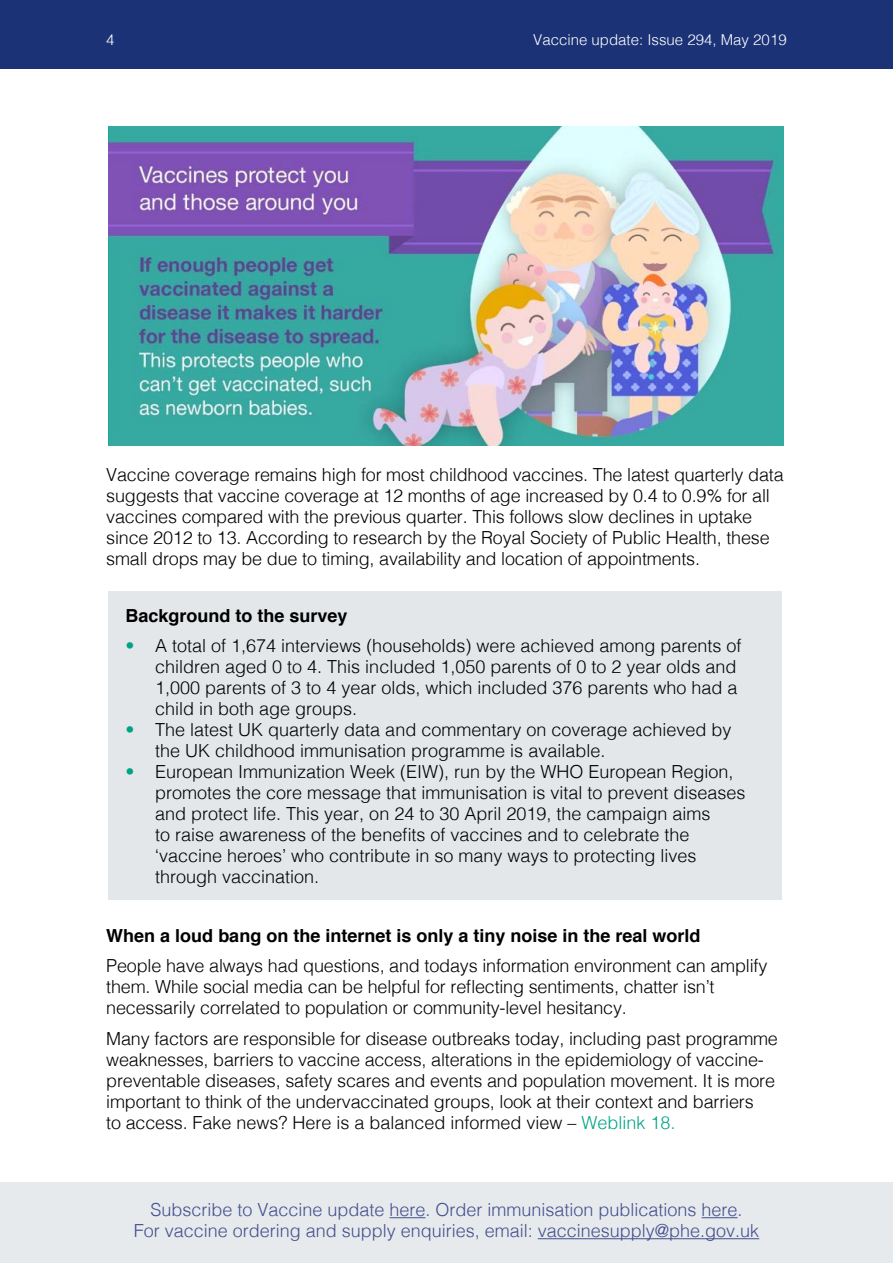
<style>
.page{position:relative;width:893px;height:1263px;background:#fff}
.page>*{position:absolute;margin:0;border:0;box-sizing:border-box;transform-origin:0 0}
.body{font:300 18px/21px "Helvetica";letter-spacing:-.01em;color:#000}
.t1{font:300 18px/21px "Helvetica";color:#444f8d;text-align:center}
.t2{font:700 18px "Helvetica";color:#000}
.t3{font:300 15px "Helvetica";color:#fff}
.s1{color:#00a385}
</style>
<div class="page">
<div style="left:0;top:1182px;width:893px;height:81px;background:#e6eaed"></div>
<div style="left:0;top:0;width:893px;height:68px;background:#1b3276"></div>
<hr style="left:389px;top:1217px;width:36px;height:1px;background:#444f8d">
<hr style="left:702px;top:1217px;width:36px;height:1px;background:#444f8d">
<hr style="left:538px;top:1238px;width:221px;height:1px;background:#444f8d">
<img style="left:108px;top:127px;width:675px;height:318px">
<div style="left:108px;top:591px;width:674px;height:309px;background:#e4e7e9"></div>
<p class="t3" style="left:106px;top:27px;width:10px">4</p>
<p class="t3" style="left:533px;top:27px;width:255px">Vaccine update: Issue 294, May 2019</p>
<p class="body" style="left:106px;top:463px;width:679px">Vaccine coverage remains high for most childhood vaccines. The latest quarterly data suggests that vaccine coverage at 12 months of age increased by 0.4 to 0.9% for all vaccines compared with the previous quarter. This follows slow declines in uptake since 2012 to 13. According to research by the Royal Society of Public Health, these small drops may be due to timing, availability and location of appointments.</p>
<p class="t2" style="left:125px;top:601px;width:224px">Background to the survey</p>
<p class="body" style="left:155px;top:634px;width:588px;text-indent:-30px"><span class="s1">•</span> A total of 1,674 interviews (households) were achieved among parents of children aged 0 to 4. This included 1,050 parents of 0 to 2 year olds and 1,000 parents of 3 to 4 year olds, which included 376 parents who had a child in both age groups.</p>
<p class="body" style="left:155px;top:718px;width:578px;text-indent:-30px"><span class="s1">•</span> The latest UK quarterly data and commentary on coverage achieved by the UK childhood immunisation programme is available.</p>
<p class="body" style="left:155px;top:760px;width:592px;text-indent:-30px"><span class="s1">•</span> European Immunization Week (EIW), run by the WHO European Region, promotes the core message that immunisation is vital to prevent diseases and protect life. This year, on 24 to 30 April 2019, the campaign aims<br>to raise awareness of the benefits of vaccines and to celebrate the ‘vaccine heroes’ who contribute in so many ways to protecting lives through vaccination.</p>
<p class="t2" style="left:106px;top:921px;width:596px">When a loud bang on the internet is only a tiny noise in the real world</p>
<p class="body" style="left:106px;top:954px;width:663px">People have always had questions, and todays information environment can amplify them. While social media can be helpful for reflecting sentiments, chatter isn’t necessarily correlated to population or community-level hesitancy.</p>
<p class="body" style="left:106px;top:1027px;width:673px">Many factors are responsible for disease outbreaks today, including past programme weaknesses, barriers to vaccine access, alterations in the epidemiology of vaccine&shy;preventable diseases, safety scares and events and population movement. It is more important to think of the undervaccinated groups, look at their context and barriers<br>to access. Fake news? Here is a balanced informed view – <span class="s1">Weblink 18.</span></p>
<p class="t1" style="left:134px;top:1198px;width:627px">Subscribe to Vaccine update here. Order immunisation publications here.<br>For vaccine ordering and supply enquiries, email: vaccinesupply@phe.gov.uk</p>
</div>
